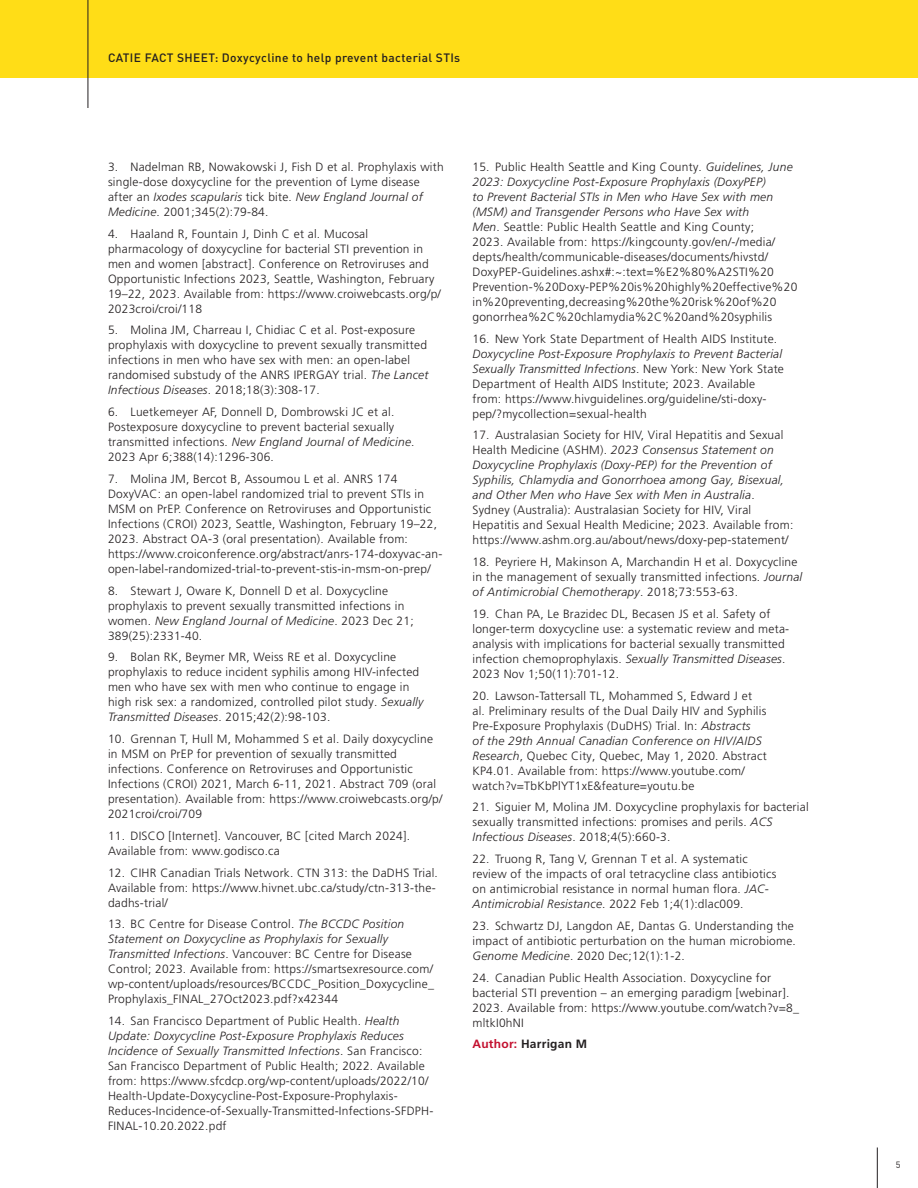
<style>
.page{position:relative;width:918px;height:1188px;background:#fff}
.page>*{position:absolute;margin:0;border:0;box-sizing:border-box;transform-origin:0 0}
.t1{font:300 12px/15px "Frutiger LT Pro";letter-spacing:.02em;color:#231f20}
.t2{font:500 12px "DINOT";letter-spacing:.03em;color:#231f20}
.t3{font:700 12px "Frutiger LT Pro";letter-spacing:.02em;color:#231f20}
.t4{font:9px "DINOT";color:#231f20}
.s1{font-style:italic}
.s2{color:#c3102f}
</style>
<div class="page">
<hr style="left:877px;top:1148px;width:1px;height:40px;background:#231f20">
<div style="left:0;top:0;width:918px;height:78px;background:#ffdd17"></div>
<hr style="left:88px;top:0;width:1px;height:108px;background:#231f20">
<p class="t2" style="left:108px;top:50px;width:354px">CATIE FACT SHEET: Doxycycline to help prevent bacterial STIs</p>
<p class="t1" style="left:108px;top:159px;width:337px">3. Nadelman RB, Nowakowski J, Fish D et al. Prophylaxis with single-dose doxycycline for the prevention of Lyme disease after an <span class="s1">Ixodes scapularis</span> tick bite. <span class="s1">New England Journal of Medicine</span>. 2001;345(2):79-84.</p>
<p class="t1" style="left:108px;top:226px;width:334px">4. Haaland R, Fountain J, Dinh C et al. Mucosal pharmacology of doxycycline for bacterial STI prevention in men and women [abstract]. Conference on Retroviruses and Opportunistic Infections 2023, Seattle, Washington, February 19–22, 2023. Available from: https://www.croiwebcasts.org/p/ 2023croi/croi/118</p>
<p class="t1" style="left:108px;top:323px;width:322px">5. Molina JM, Charreau I, Chidiac C et al. Post-exposure prophylaxis with doxycycline to prevent sexually transmitted infections in men who have sex with men: an open-label randomised substudy of the ANRS IPERGAY trial. <span class="s1">The Lancet Infectious Diseases</span>. 2018;18(3):308-17.</p>
<p class="t1" style="left:108px;top:405px;width:308px">6. Luetkemeyer AF, Donnell D, Dombrowski JC et al.<br>Postexposure doxycycline to prevent bacterial sexually transmitted infections. <span class="s1">New England Journal of Medicine</span>.<br>2023 Apr 6;388(14):1296-306.</p>
<p class="t1" style="left:108px;top:471px;width:336px">7. Molina JM, Bercot B, Assoumou L et al. ANRS 174<br>DoxyVAC: an open-label randomized trial to prevent STIs in MSM on PrEP. Conference on Retroviruses and Opportunistic Infections (CROI) 2023, Seattle, Washington, February 19–22, 2023. Abstract OA-3 (oral presentation). Available from: https://www.croiconference.org/abstract/anrs-174-doxyvac-an&shy;open-label-randomized-trial-to-prevent-stis-in-msm-on-prep/</p>
<p class="t1" style="left:108px;top:583px;width:307px">8. Stewart J, Oware K, Donnell D et al. Doxycycline prophylaxis to prevent sexually transmitted infections in women. <span class="s1">New England Journal of Medicine</span>. 2023 Dec 21; 389(25):2331-40.</p>
<p class="t1" style="left:108px;top:650px;width:317px">9. Bolan RK, Beymer MR, Weiss RE et al. Doxycycline prophylaxis to reduce incident syphilis among HIV-infected men who have sex with men who continue to engage in high risk sex: a randomized, controlled pilot study. <span class="s1">Sexually Transmitted Diseases</span>. 2015;42(2):98-103.</p>
<p class="t1" style="left:108px;top:732px;width:336px">10. Grennan T, Hull M, Mohammed S et al. Daily doxycycline in MSM on PrEP for prevention of sexually transmitted infections. Conference on Retroviruses and Opportunistic Infections (CROI) 2021, March 6-11, 2021. Abstract 709 (oral presentation). Available from: https://www.croiwebcasts.org/p/ 2021croi/croi/709</p>
<p class="t1" style="left:108px;top:828px;width:304px">11. DISCO [Internet]. Vancouver, BC [cited March 2024].<br>Available from: www.godisco.ca</p>
<p class="t1" style="left:108px;top:865px;width:332px">12. CIHR Canadian Trials Network. CTN 313: the DaDHS Trial.<br>Available from: https://www.hivnet.ubc.ca/study/ctn-313-the&shy;dadhs-trial/</p>
<p class="t1" style="left:108px;top:917px;width:328px">13. BC Centre for Disease Control. <span class="s1">The BCCDC Position Statement on Doxycycline as Prophylaxis for Sexually Transmitted Infections</span>. Vancouver: BC Centre for Disease Control; 2023. Available from: https://smartsexresource.com/ wp-content/uploads/resources/BCCDC_Position_Doxycycline_ Prophylaxis_FINAL_27Oct2023.pdf?x42344</p>
<p class="t1" style="left:108px;top:1014px;width:327px">14. San Francisco Department of Public Health. <span class="s1">Health Update: Doxycycline Post-Exposure Prophylaxis Reduces Incidence of Sexually Transmitted Infections</span>. San Francisco:<br>San Francisco Department of Public Health; 2022. Available from: https://www.sfcdcp.org/wp-content/uploads/2022/10/ Health-Update-Doxycycline-Post-Exposure-Prophylaxis-Reduces-Incidence-of-Sexually-Transmitted-Infections-SFDPH-FINAL-10.20.2022.pdf</p>
<p class="t1" style="left:472px;top:159px;width:326px">15. Public Health Seattle and King County. <span class="s1">Guidelines, June 2023: Doxycycline Post-Exposure Prophylaxis (DoxyPEP)<br>to Prevent Bacterial STIs in Men who Have Sex with men (MSM) and Transgender Persons who Have Sex with<br>Men</span>. Seattle: Public Health Seattle and King County;<br>2023. Available from: https://kingcounty.gov/en/-/media/ depts/health/communicable-diseases/documents/hivstd/ DoxyPEP-Guidelines.ashx#:~:text=%E2%80%A2STI%20<br>Prevention-%20Doxy-PEP%20is%20highly%20effective%20 in%20preventing,decreasing%20the%20risk%20of%20 gonorrhea%2C%20chlamydia%2C%20and%20syphilis</p>
<p class="t1" style="left:472px;top:331px;width:306px">16. New York State Department of Health AIDS Institute.</p>
<p class="t1" style="left:472px;top:346px;width:313px"><span class="s1">Doxycycline Post-Exposure Prophylaxis to Prevent Bacterial Sexually Transmitted Infections</span>. New York: New York State Department of Health AIDS Institute; 2023. Available from: https://www.hivguidelines.org/guideline/sti-doxy&shy;pep/?mycollection=sexual-health</p>
<p class="t1" style="left:472px;top:428px;width:322px">17. Australasian Society for HIV, Viral Hepatitis and Sexual Health Medicine (ASHM). <span class="s1">2023 Consensus Statement on Doxycycline Prophylaxis (Doxy-PEP) for the Prevention of Syphilis, Chlamydia and Gonorrhoea among Gay, Bisexual, and Other Men who Have Sex with Men in Australia</span>.<br>Sydney (Australia): Australasian Society for HIV, Viral Hepatitis and Sexual Health Medicine; 2023. Available from: https://www.ashm.org.au/about/news/doxy-pep-statement/</p>
<p class="t1" style="left:472px;top:555px;width:331px">18. Peyriere H, Makinson A, Marchandin H et al. Doxycycline in the management of sexually transmitted infections. <span class="s1">Journal of Antimicrobial Chemotherapy</span>. 2018;73:553-63.</p>
<p class="t1" style="left:472px;top:606px;width:318px">19. Chan PA, Le Brazidec DL, Becasen JS et al. Safety of longer-term doxycycline use: a systematic review and meta&shy;analysis with implications for bacterial sexually transmitted infection chemoprophylaxis. <span class="s1">Sexually Transmitted Diseases</span>.<br>2023 Nov 1;50(11):701-12.</p>
<p class="t1" style="left:472px;top:688px;width:296px">20. Lawson-Tattersall TL, Mohammed S, Edward J et al. Preliminary results of the Dual Daily HIV and Syphilis Pre-Exposure Prophylaxis (DuDHS) Trial. In: <span class="s1">Abstracts<br>of the 29th Annual Canadian Conference on HIV/AIDS Research</span>, Quebec City, Quebec, May 1, 2020. Abstract KP4.01. Available from: https://www.youtube.com/ watch?v=TbKbPlYT1xE&amp;feature=youtu.be</p>
<p class="t1" style="left:472px;top:800px;width:338px">21. Siguier M, Molina JM. Doxycycline prophylaxis for bacterial sexually transmitted infections: promises and perils. <span class="s1">ACS<br>Infectious Diseases</span>. 2018;4(5):660-3.</p>
<p class="t1" style="left:472px;top:852px;width:305px">22. Truong R, Tang V, Grennan T et al. A systematic review of the impacts of oral tetracycline class antibiotics on antimicrobial resistance in normal human flora. <span class="s1">JAC-Antimicrobial Resistance</span>. 2022 Feb 1;4(1):dlac009.</p>
<p class="t1" style="left:472px;top:918px;width:325px">23. Schwartz DJ, Langdon AE, Dantas G. Understanding the impact of antibiotic perturbation on the human microbiome.<br><span class="s1">Genome Medicine</span>. 2020 Dec;12(1):1-2.</p>
<p class="t1" style="left:472px;top:970px;width:328px">24. Canadian Public Health Association. Doxycycline for bacterial STI prevention – an emerging paradigm [webinar].<br>2023. Available from: https://www.youtube.com/watch?v=8_ mltkI0hNI</p>
<p class="t3" style="left:472px;top:1037px;width:116px"><span class="s2">Author:</span> Harrigan M</p>
<p class="t4" style="left:896px;top:1158px;width:6px">5</p>
</div>
